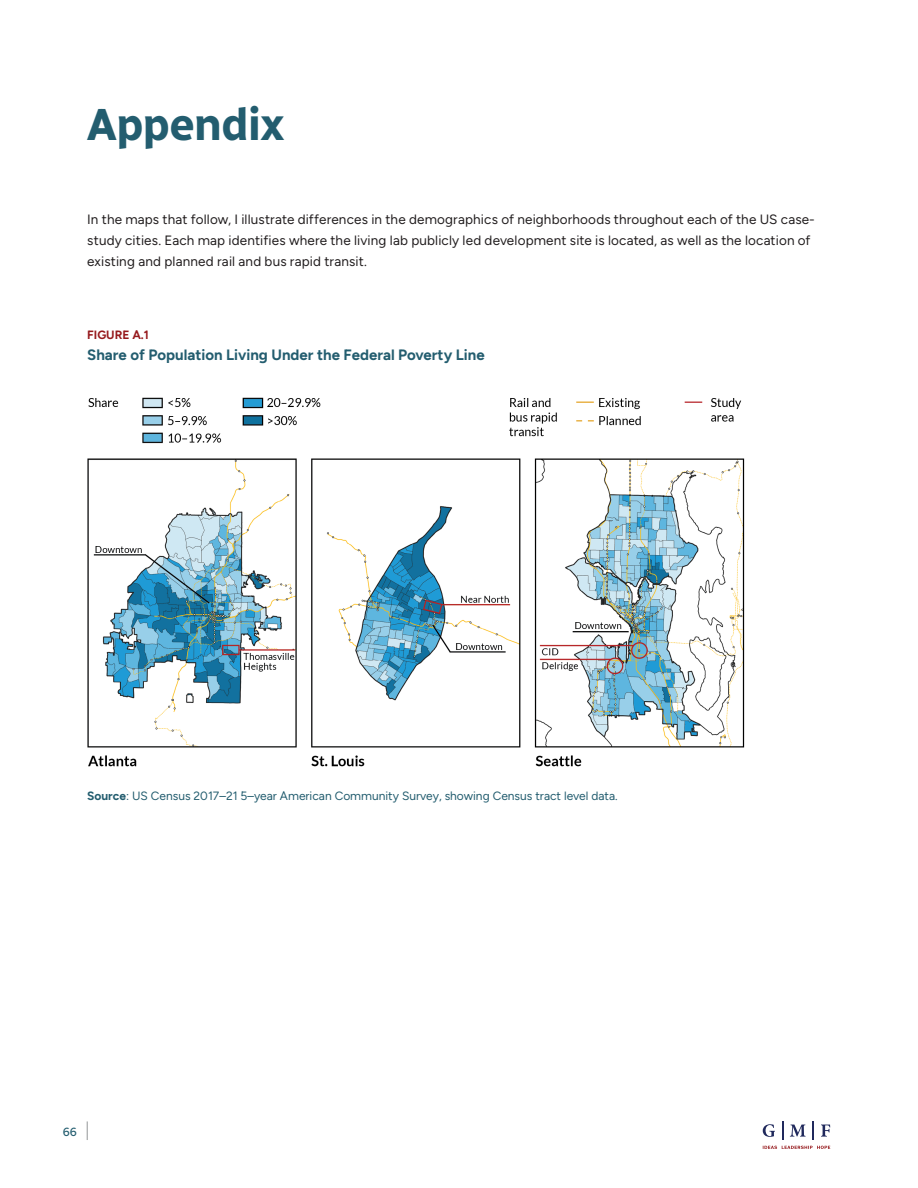
<style>
.page{position:relative;width:918px;height:1188px;background:#fff}
.page>*{position:absolute;margin:0;border:0;box-sizing:border-box;transform-origin:0 0}
.t1{font:700 45px "Radio Canada";letter-spacing:-.02em;color:#235d6f}
.Table_Title{font:700 15px "Figtree";color:#235d6f}
.Bodycopy{font:13.5px/21px "Figtree";letter-spacing:.01em;color:#231f20}
.Table{font:12px "Figtree";color:#235d6f}
.Table_No{font:700 12px "Figtree";color:#961a1d}
.t2{font:12px "Radio Canada";color:#235d6f}
.s1{font-weight:700}
</style>
<div class="page">
<img style="left:87px;top:397px;width:658px;height:370px">
<svg style="left:87px;top:1121px;width:1px;height:19px"></svg>
<svg style="left:763px;top:1124px;width:12px;height:13px"></svg>
<svg style="left:782px;top:1121px;width:1px;height:19px"></svg>
<svg style="left:790px;top:1125px;width:16px;height:12px"></svg>
<svg style="left:821px;top:1125px;width:9px;height:12px"></svg>
<svg style="left:813px;top:1121px;width:1px;height:19px"></svg>
<svg style="left:763px;top:1146px;width:67px;height:3px"></svg>
<h1 class="t1" style="left:87px;top:89px;width:199px">Appendix</h1>
<p class="Bodycopy" style="left:87px;top:208px;width:729px">In the maps that follow, I illustrate differences in the demographics of neighborhoods throughout each of the US case&shy;study cities. Each map identifies where the living lab publicly led development site is located, as well as the location of existing and planned rail and bus rapid transit.</p>
<p class="Table_No" style="left:87px;top:328px;width:63px">FIGURE A.1</p>
<p class="Table_Title" style="left:87px;top:346px;width:399px">Share of Population Living Under the Federal Poverty Line</p>
<p class="Table" style="left:87px;top:788px;width:532px"><span class="s1">Source</span>: US Census 2017–21 5–year American Community Survey, showing Census tract level data.</p>
<p class="t2" style="left:63px;top:1123px;width:16px">66</p>
</div>
